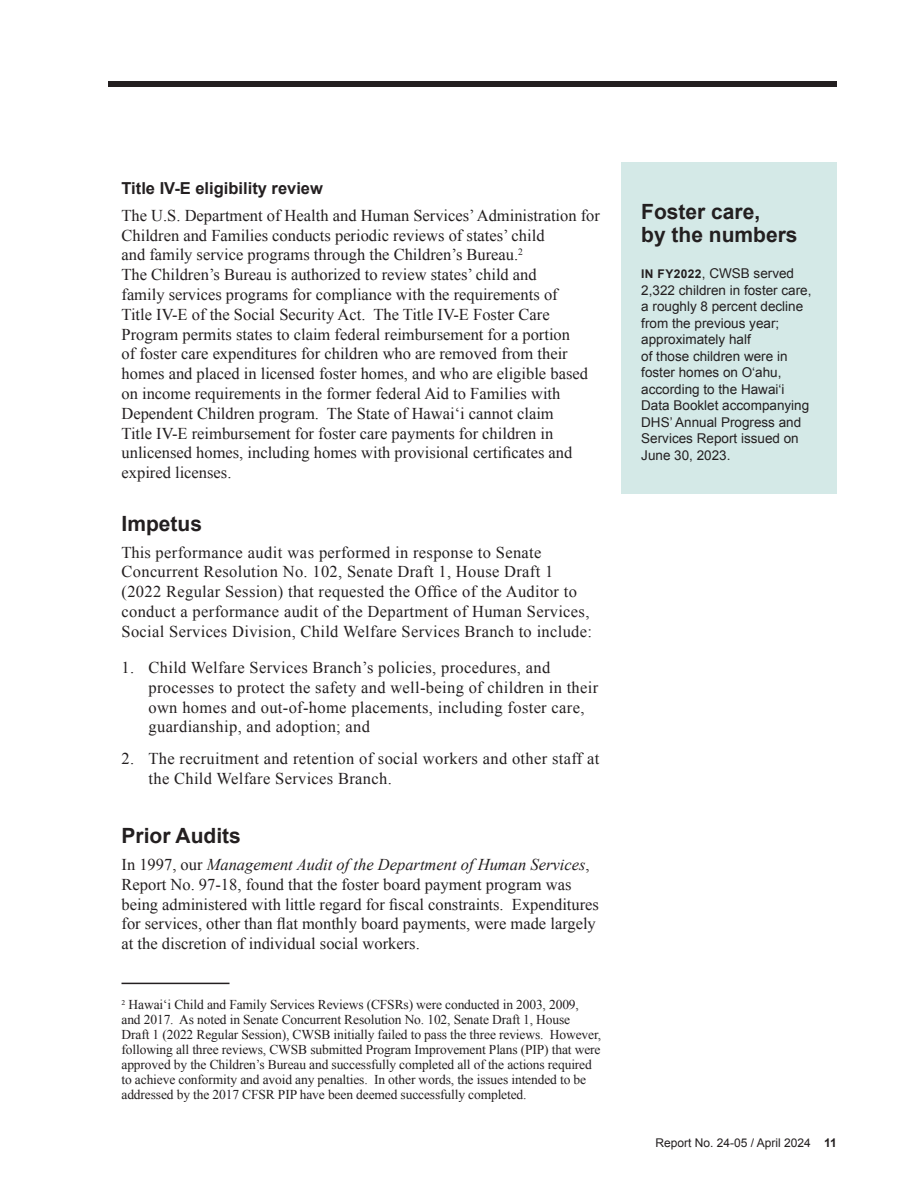
<style>
.page{position:relative;width:918px;height:1188px;background:#fff}
.page>*{position:absolute;margin:0;border:0;box-sizing:border-box;transform-origin:0 0}
.t1{font:700 21px/22.5px "Arial";color:#231f20}
.t2{font:16.5px/19.8px "Times New Roman";color:#231f20}
.t3{font:16.5px/19.8px "Times New Roman";letter-spacing:.02em;color:#231f20}
.t4{font:700 16.5px "Arial";color:#231f20}
.t5{font:13.5px/15px "Times New Roman";letter-spacing:-.01em;color:#231f20}
.t6{font:13.5px/16.5px "Arial";color:#231f20}
.t7{font:12px "Arial";color:#231f20}
.s1{font-style:italic}
.s2{font-weight:700;font-size:12px}
.s3{font-weight:700}
</style>
<div class="page">
<div style="left:108px;top:81px;width:729px;height:6px;background:#231f20"></div>
<hr style="left:122px;top:983px;width:108px;height:1px;background:#231f20">
<div style="left:621px;top:162px;width:216px;height:331px;background:#d4e9e7"></div>
<p class="t4" style="left:122px;top:178px;width:203px">Title IV-E eligibility review</p>
<p class="t2" style="left:122px;top:205px;width:480px">The U.S. Department of Health and Human Services’ Administration for Children and Families conducts periodic reviews of states’ child<br>and family service programs through the Children’s Bureau.<sup>2</sup><sup>1<br></sup>The Children’s Bureau is authorized to review states’ child and<br>family services programs for compliance with the requirements of<br>Title IV-E of the Social Security Act. The Title IV-E Foster Care Program permits states to claim federal reimbursement for a portion<br>of foster care expenditures for children who are removed from their homes and placed in licensed foster homes, and who are eligible based on income requirements in the former federal Aid to Families with Dependent Children program. The State of Hawai‘i cannot claim<br>Title IV-E reimbursement for foster care payments for children in unlicensed homes, including homes with provisional certificates and expired licenses.</p>
<p class="t1" style="left:122px;top:513px;width:82px">Impetus</p>
<p class="t3" style="left:122px;top:542px;width:472px">This performance audit was performed in response to Senate Concurrent Resolution No. 102, Senate Draft 1, House Draft 1 (2022 Regular Session) that requested the Office of the Auditor to conduct a performance audit of the Department of Human Services, Social Services Division, Child Welfare Services Branch to include:</p>
<p class="t3" style="left:149px;top:657px;width:451px;text-indent:-27px">1. Child Welfare Services Branch’s policies, procedures, and processes to protect the safety and well-being of children in their own homes and out-of-home placements, including foster care, guardianship, and adoption; and</p>
<p class="t3" style="left:149px;top:749px;width:452px;text-indent:-27px">2. The recruitment and retention of social workers and other staff at the Child Welfare Services Branch.</p>
<p class="t1" style="left:122px;top:826px;width:121px">Prior Audits</p>
<p class="t2" style="left:122px;top:854px;width:479px">In 1997, our <span class="s1">Management Audit of the Department of Human Services</span>, Report No. 97-18, found that the foster board payment program was being administered with little regard for fiscal constraints. Expenditures for services, other than flat monthly board payments, were made largely at the discretion of individual social workers.</p>
<p class="t5" style="left:122px;top:997px;width:481px"><sup>2</sup> Hawai‘i Child and Family Services Reviews (CFSRs) were conducted in 2003, 2009, and 2017. As noted in Senate Concurrent Resolution No. 102, Senate Draft 1, House Draft 1 (2022 Regular Session), CWSB initially failed to pass the three reviews. However, following all three reviews, CWSB submitted Program Improvement Plans (PIP) that were approved by the Children’s Bureau and successfully completed all of the actions required to achieve conformity and avoid any penalties. In other words, the issues intended to be addressed by the 2017 CFSR PIP have been deemed successfully completed.</p>
<p class="t1" style="left:641px;top:201px;width:158px">Foster care,<br>by the numbers</p>
<p class="t6" style="left:641px;top:265px;width:172px"><span class="s2">IN FY2022</span>, CWSB served<br>2,322 children in foster care, a roughly 8 percent decline from the previous year; approximately half<br>of those children were in foster homes on O‘ahu, according to the Hawai‘i<br>Data Booklet accompanying<br>DHS’ Annual Progress and<br>Services Report issued on<br>June 30, 2023.</p>
<p class="t7" style="left:656px;top:1135px;width:183px">Report No. 24-05 / April 2024 <span class="s3">11</span></p>
</div>
